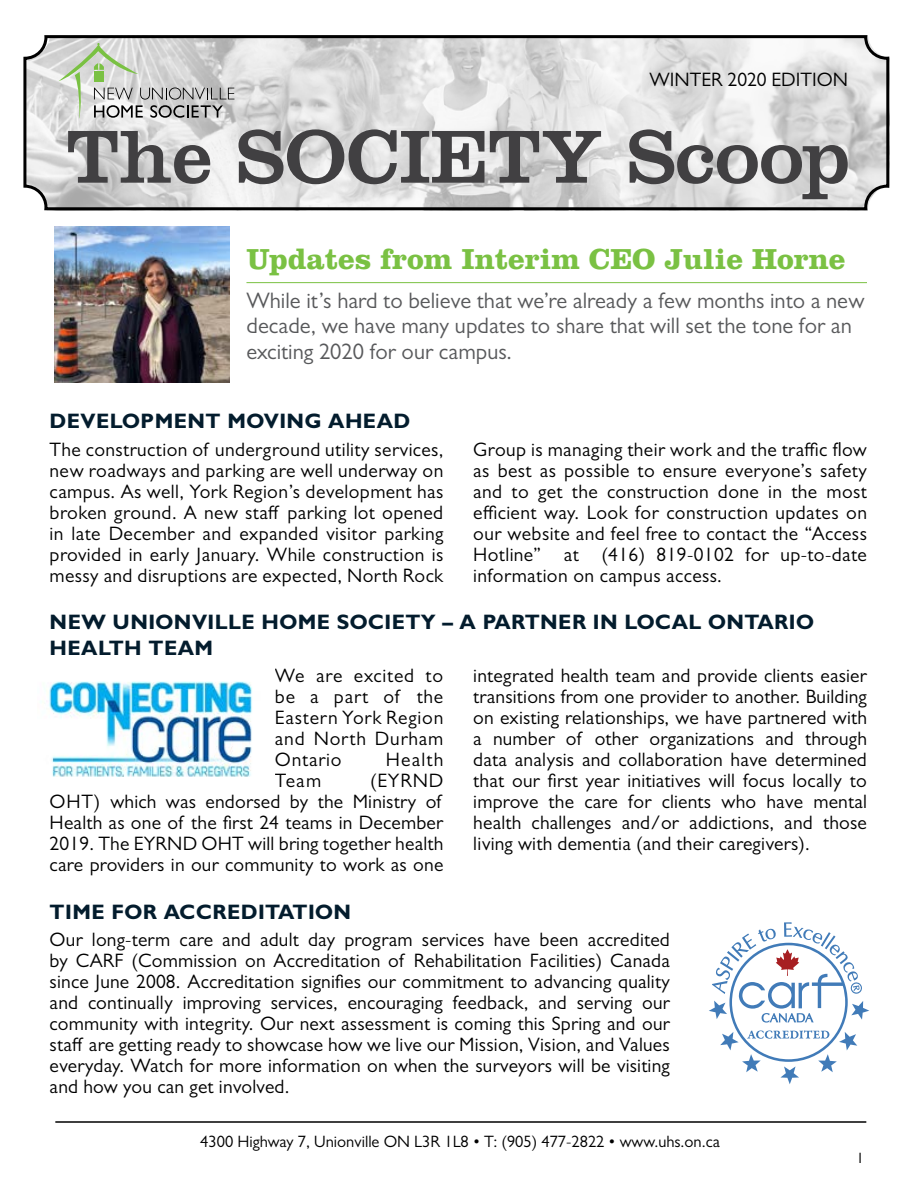
<style>
.page{position:relative;width:918px;height:1188px;background:#fff}
.page>*{position:absolute;margin:0;border:0;box-sizing:border-box;transform-origin:0 0}
.t1{font:700 30px "Clarendon LT Std";color:#7ac143}
.t2{font:22.5px/25.5px "Gill Sans MT Pro";color:#58595b}
.t3{font:700 21px/25.5px "Gill Sans MT Pro";letter-spacing:.02em;color:#031c2d}
.t4{font:19.5px/21px "Gill Sans MT Pro";letter-spacing:.01em;color:#000;text-align:justify}
.t5{font:16.5px "Gill Sans MT Pro";color:#000}
.t6{font:15px "Gill Sans MT Pro";color:#000}
</style>
<div class="page">
<svg style="left:23px;top:35px;width:867px;height:176px"></svg>
<svg style="left:68px;top:131px;width:143px;height:53px;background:#9a9a9b"></svg>
<svg style="left:239px;top:129px;width:245px;height:55px;background:#979697"></svg>
<svg style="left:490px;top:131px;width:111px;height:52px;background:#989899"></svg>
<svg style="left:629px;top:129px;width:219px;height:70px;background:#adadad"></svg>
<hr style="left:55px;top:1121px;width:811px;height:2px;background:#000">
<hr style="left:246px;top:282px;width:621px;height:1px;background:#7ac143">
<img style="left:55px;top:227px;width:175px;height:155px">
<img style="left:49px;top:681px;width:203px;height:96px">
<svg style="left:709px;top:922px;width:160px;height:162px"></svg>
<p class="t4" style="left:650px;top:69px;width:200px">WINTER 2020 EDITION</p>
<h1 class="t1" style="left:246px;top:241px;width:601px">Updates from Interim CEO Julie Horne</h1>
<p class="t2" style="left:246px;top:287px;width:620px">While it’s hard to believe that we’re already a few months into a new decade, we have many updates to share that will set the tone for an exciting 2020 for our campus.</p>
<p class="t3" style="left:50px;top:408px;width:362px">DEVELOPMENT MOVING AHEAD</p>
<p class="t4" style="left:50px;top:439px;width:395px">The construction of underground utility services, new roadways and parking are well underway on campus. As well, York Region’s development has broken ground. A new staff parking lot opened in late December and expanded visitor parking provided in early January. While construction is messy and disruptions are expected, North Rock</p>
<p class="t4" style="left:473px;top:439px;width:395px">Group is managing their work and the traffic flow as best as possible to ensure everyone’s safety and to get the construction done in the most efficient way. Look for construction updates on our website and feel free to contact the “Access Hotline” at (416) 819-0102 for up-to-date information on campus access.</p>
<p class="t3" style="left:50px;top:609px;width:766px">NEW UNIONVILLE HOME SOCIETY – A PARTNER IN LOCAL ONTARIO<br>HEALTH TEAM</p>
<p class="t4" style="left:275px;top:665px;width:170px">We are excited to be a part of the Eastern York Region and North Durham Ontario</p>
<p class="t4" style="left:473px;top:665px;width:395px">integrated health team and provide clients easier transitions from one provider to another. Building on existing relationships, we have partnered with a number of other organizations and through data analysis and collaboration have determined that our first year initiatives will focus locally to improve the care for clients who have mental health challenges and/or addictions, and those living with dementia (and their caregivers).</p>
<p class="t4" style="left:386px;top:749px;width:59px">Health</p>
<p class="t4" style="left:50px;top:770px;width:395px;text-indent:321px">(EYRND OHT) which was endorsed by the Ministry of Health as one of the first 24 teams in December 2019. The EYRND OHT will bring together health care providers in our community to work as one</p>
<p class="t4" style="left:275px;top:770px;width:48px">Team</p>
<p class="t3" style="left:50px;top:898px;width:303px">TIME FOR ACCREDITATION</p>
<p class="t4" style="left:50px;top:929px;width:622px">Our long-term care and adult day program services have been accredited by CARF (Commission on Accreditation of Rehabilitation Facilities) Canada since June 2008. Accreditation signifies our commitment to advancing quality and continually improving services, encouraging feedback, and serving our community with integrity. Our next assessment is coming this Spring and our staff are getting ready to showcase how we live our Mission, Vision, and Values everyday. Watch for more information on when the surveyors will be visiting and how you can get involved.</p>
<p class="t5" style="left:200px;top:1132px;width:521px">4300 Highway 7, Unionville ON L3R 1L8 • T: (905) 477-2822 • www.uhs.on.ca</p>
<p class="t6" style="left:856px;top:1149px;width:9px">1</p>
</div>
